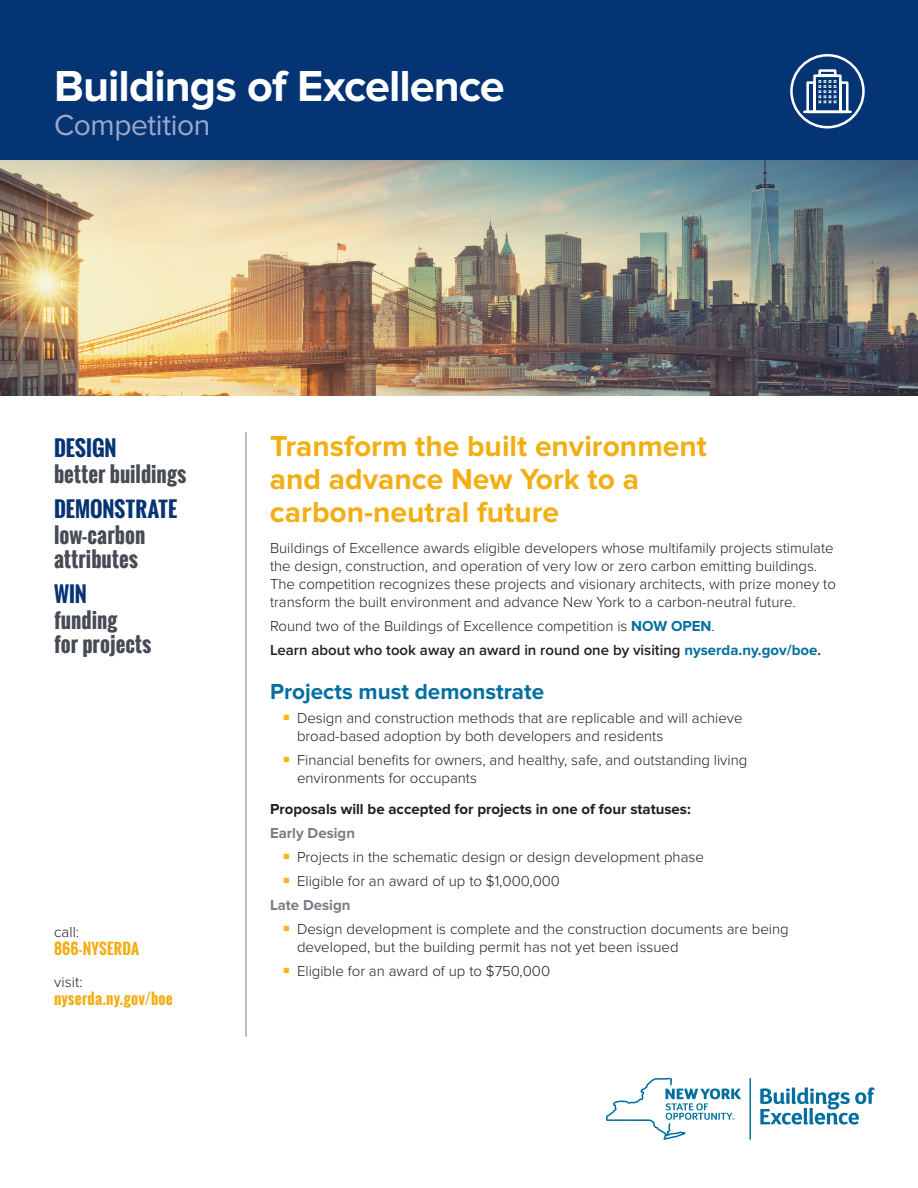
<style>
.page{position:relative;width:918px;height:1188px;background:#fff}
.page>*{position:absolute;margin:0;border:0;box-sizing:border-box;transform-origin:0 0}
.t1{font:700 45px "Proxima Nova";letter-spacing:-.02em;color:#fff}
.Headline{font:700 30px/33px "Proxima Nova";color:#f3ae14}
.t2{font:30px "Proxima Nova";letter-spacing:-.015em;color:#a0a7c7}
.Sub_1_-_Match_Header{font:700 22.5px "Proxima Nova";color:#006fa0}
.Left_Nav_2{font:700 21px/24px "Oswald";letter-spacing:.005em;color:#464b54}
.Left_Nav_1{font:700 21px "Oswald";letter-spacing:.005em;color:#053474}
.t3{font:300 15px/18px "Proxima Nova";color:#201f1f}
.Body{font:300 15px/18px "Proxima Nova";color:#231f20}
.Body-2{font:600 15px "Proxima Nova";color:#231f20}
.Sub_2{font:700 15px "Proxima Nova";color:#231f20}
.contact_info{font:700 15px "Oswald";letter-spacing:.015em;color:#f3ae14}
.Body-3{font:700 15px "Proxima Nova";color:#787d83}
.call_visit_email{font:300 15px "Proxima Nova";letter-spacing:.005em;color:#231f20}
.s1{font-weight:700;color:#006fa0}
</style>
<div class="page">
<img style="left:0;top:160px;width:918px;height:236px">
<div style="left:0;top:0;width:918px;height:160px;background:#053474"></div>
<hr style="left:246px;top:432px;width:1px;height:605px;background:#787d83">
<svg style="left:790px;top:54px;width:75px;height:75px"></svg>
<hr style="left:749px;top:1078px;width:2px;height:62px;background:#006fa0">
<svg style="left:606px;top:1078px;width:135px;height:62px"></svg>
<svg style="left:760px;top:1087px;width:114px;height:38px"></svg>
<p class="t1" style="left:54px;top:60px;width:452px">Buildings of Excellence</p>
<p class="t2" style="left:54px;top:108px;width:158px">Competition</p>
<p class="Left_Nav_1" style="left:54px;top:432px;width:64px">DESIGN</p>
<p class="Left_Nav_2" style="left:54px;top:462px;width:134px">better buildings</p>
<p class="Left_Nav_1" style="left:54px;top:493px;width:125px">DEMONSTRATE</p>
<p class="Left_Nav_2" style="left:54px;top:523px;width:93px">low-carbon attributes</p>
<p class="Left_Nav_1" style="left:54px;top:579px;width:34px">WIN</p>
<p class="Left_Nav_2" style="left:54px;top:608px;width:99px">funding<br>for projects</p>
<p class="call_visit_email" style="left:54px;top:921px;width:27px">call:</p>
<p class="contact_info" style="left:54px;top:938px;width:87px">866-NYSERDA</p>
<p class="call_visit_email" style="left:54px;top:971px;width:30px">visit:</p>
<p class="contact_info" style="left:54px;top:987px;width:120px">nyserda.ny.gov/boe</p>
<p class="Headline" style="left:270px;top:430px;width:439px">Transform the built environment and advance New York to a carbon-neutral future</p>
<p class="Body" style="left:270px;top:538px;width:567px">Buildings of Excellence awards eligible developers whose multifamily projects stimulate the design, construction, and operation of very low or zero carbon emitting buildings.<br>The competition recognizes these projects and visionary architects, with prize money to transform the built environment and advance New York to a carbon-neutral future.</p>
<p class="Body" style="left:270px;top:616px;width:446px">Round two of the Buildings of Excellence competition is <span class="s1">NOW OPEN</span>.</p>
<p class="Body-2" style="left:270px;top:639px;width:553px">Learn about who took away an award in round one by visiting <span class="s1">nyserda.ny.gov/boe</span>.</p>
<p class="Sub_1_-_Match_Header" style="left:270px;top:678px;width:276px">Projects must demonstrate</p>
<p class="t3" style="left:297px;top:708px;width:447px;text-indent:-14px"><sup>■</sup> Design and construction methods that are replicable and will achieve broad-based adoption by both developers and residents</p>
<p class="t3" style="left:297px;top:750px;width:452px;text-indent:-14px"><sup>■</sup> Financial benefits for owners, and healthy, safe, and outstanding living environments for occupants</p>
<p class="Sub_2" style="left:270px;top:801px;width:422px">Proposals will be accepted for projects in one of four statuses:</p>
<p class="Body-3" style="left:270px;top:825px;width:87px">Early Design</p>
<p class="t3" style="left:284px;top:847px;width:422px"><sup>■</sup> Projects in the schematic design or design development phase</p>
<p class="t3" style="left:284px;top:871px;width:278px"><sup>■</sup> Eligible for an award of up to $1,000,000</p>
<p class="Body-3" style="left:270px;top:897px;width:82px">Late Design</p>
<p class="t3" style="left:297px;top:919px;width:493px;text-indent:-14px"><sup>■</sup> Design development is complete and the construction documents are being developed, but the building permit has not yet been issued</p>
<p class="t3" style="left:284px;top:961px;width:268px"><sup>■</sup> Eligible for an award of up to $750,000</p>
</div>
